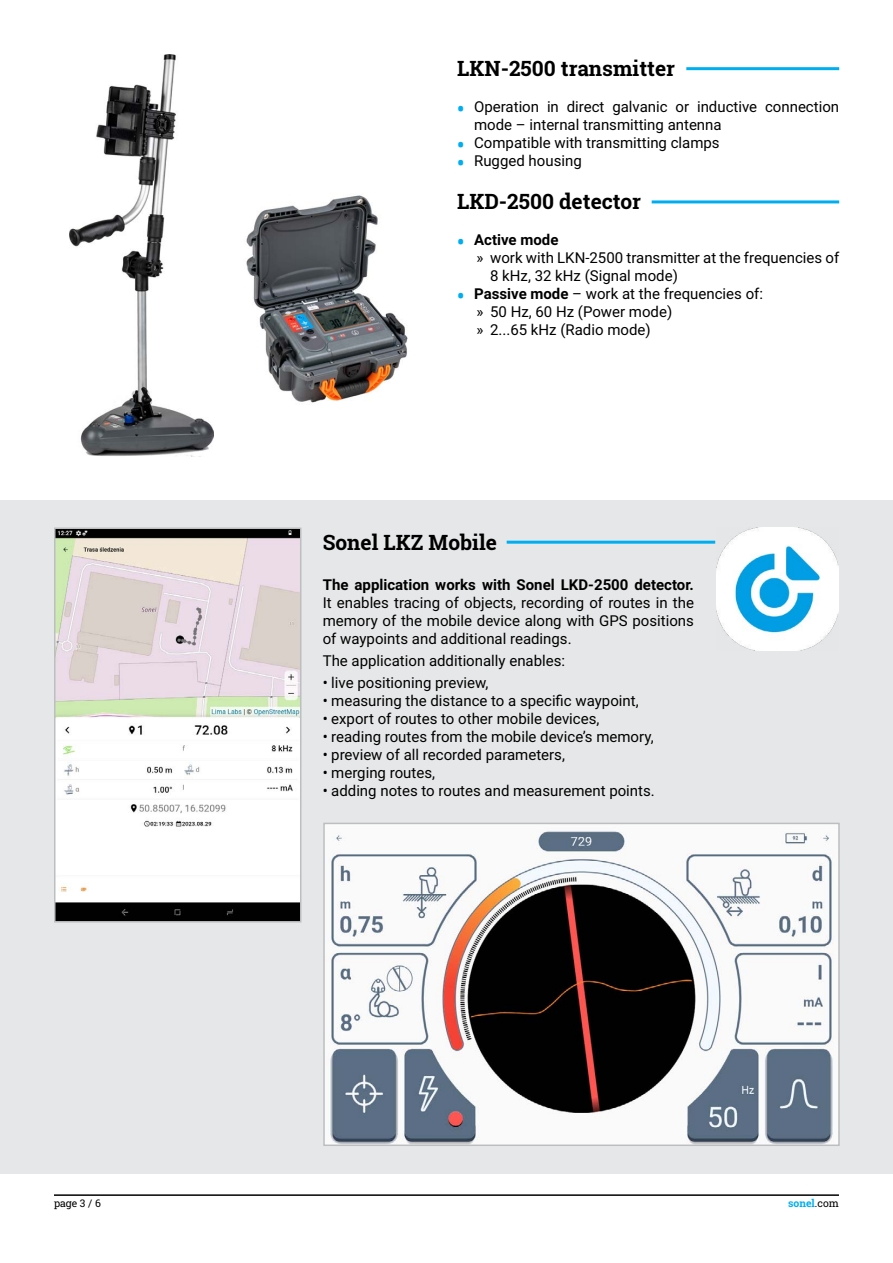
<style>
.page{position:relative;width:893px;height:1263px;background:#fff}
.page>*{position:absolute;margin:0;border:0;box-sizing:border-box;transform-origin:0 0}
.Nagłówek_2{font:700 21px "Roboto Slab";color:#000}
.Opis_treść{font:15px/18px "Roboto";color:#000}
.t1{font:700 15px "Roboto";color:#000}
.t2{font:700 10.5px "Roboto Slab";color:#00aeef}
.t3{font:10.5px "Roboto Slab";color:#000}
.s1{font-family:"Roboto Slab";font-weight:700;font-size:21px;color:#00aeef}
.s2{font-family:"Roboto Slab";font-size:21px;color:#00aeef}
.s3{font-weight:700}
.s4{font-weight:400;color:#000}
</style>
<div class="page">
<hr style="left:54px;top:1194px;width:785px;height:2px;background:#000">
<hr style="left:686px;top:67px;width:153px;height:3px;background:#00aeef">
<hr style="left:652px;top:200px;width:187px;height:3px;background:#00aeef">
<div style="left:0;top:500px;width:893px;height:673px;background:#e6e7e8"></div>
<img style="left:246px;top:195px;width:162px;height:208px">
<img style="left:57px;top:530px;width:241px;height:389px">
<div style="left:54px;top:527px;width:247px;height:395px;border:2px solid #bcbec0"></div>
<hr style="left:507px;top:541px;width:208px;height:3px;background:#00aeef">
<img style="left:326px;top:826px;width:511px;height:317px">
<div style="left:323px;top:823px;width:517px;height:323px;border:2px solid #bcbec0"></div>
<img style="left:716px;top:527px;width:123px;height:123px">
<img style="left:70px;top:54px;width:143px;height:403px">
<p class="Nagłówek_2" style="left:457px;top:54px;width:219px">LKN-2500 transmitter</p>
<p class="Opis_treść" style="left:474px;top:97px;width:367px;text-indent:-17px"><span class="s1">•</span> Operation in direct galvanic or inductive connection mode – internal transmitting antenna</p>
<p class="Opis_treść" style="left:457px;top:133px;width:264px"><span class="s1">•</span> Compatible with transmitting clamps</p>
<p class="Opis_treść" style="left:457px;top:151px;width:126px"><span class="s1">•</span> Rugged housing</p>
<p class="Nagłówek_2" style="left:457px;top:187px;width:185px">LKD-2500 detector</p>
<p class="t1" style="left:457px;top:229px;width:103px"><span class="s2">•</span> Active mode</p>
<p class="Opis_treść" style="left:490px;top:248px;width:351px;text-indent:-14px">» work with LKN-2500 transmitter at the frequencies of<br>8 kHz, 32 kHz (Signal mode)</p>
<p class="Opis_treść" style="left:457px;top:284px;width:307px"><span class="s1">•</span> <span class="s3">Passive mode</span> – work at the frequencies of:</p>
<p class="Opis_treść" style="left:477px;top:302px;width:197px">» 50 Hz, 60 Hz (Power mode)</p>
<p class="Opis_treść" style="left:477px;top:320px;width:176px">» 2...65 kHz (Radio mode)</p>
<p class="Nagłówek_2" style="left:323px;top:527px;width:176px">Sonel LKZ Mobile</p>
<p class="Opis_treść" style="left:323px;top:575px;width:373px;text-align:justify"><span class="s3">The application works with Sonel LKD-2500 detector.<br></span>It enables tracing of objects, recording of routes in the memory of the mobile device along with GPS positions of waypoints and additional readings.</p>
<p class="Opis_treść" style="left:323px;top:651px;width:244px">The application additionally enables:</p>
<p class="Opis_treść" style="left:323px;top:673px;width:167px">• live positioning preview,</p>
<p class="Opis_treść" style="left:323px;top:691px;width:317px">• measuring the distance to a specific waypoint,</p>
<p class="Opis_treść" style="left:323px;top:709px;width:278px">• export of routes to other mobile devices,</p>
<p class="Opis_treść" style="left:323px;top:727px;width:332px">• reading routes from the mobile device’s memory,</p>
<p class="Opis_treść" style="left:323px;top:745px;width:244px">• preview of all recorded parameters,</p>
<p class="Opis_treść" style="left:323px;top:763px;width:114px">• merging routes,</p>
<p class="Opis_treść" style="left:323px;top:781px;width:334px">• adding notes to routes and measurement points.</p>
<p class="t3" style="left:54px;top:1196px;width:48px">page 3 / 6</p>
<p class="t2" style="left:788px;top:1196px;width:52px">sonel<span class="s4">.com</span></p>
</div>
